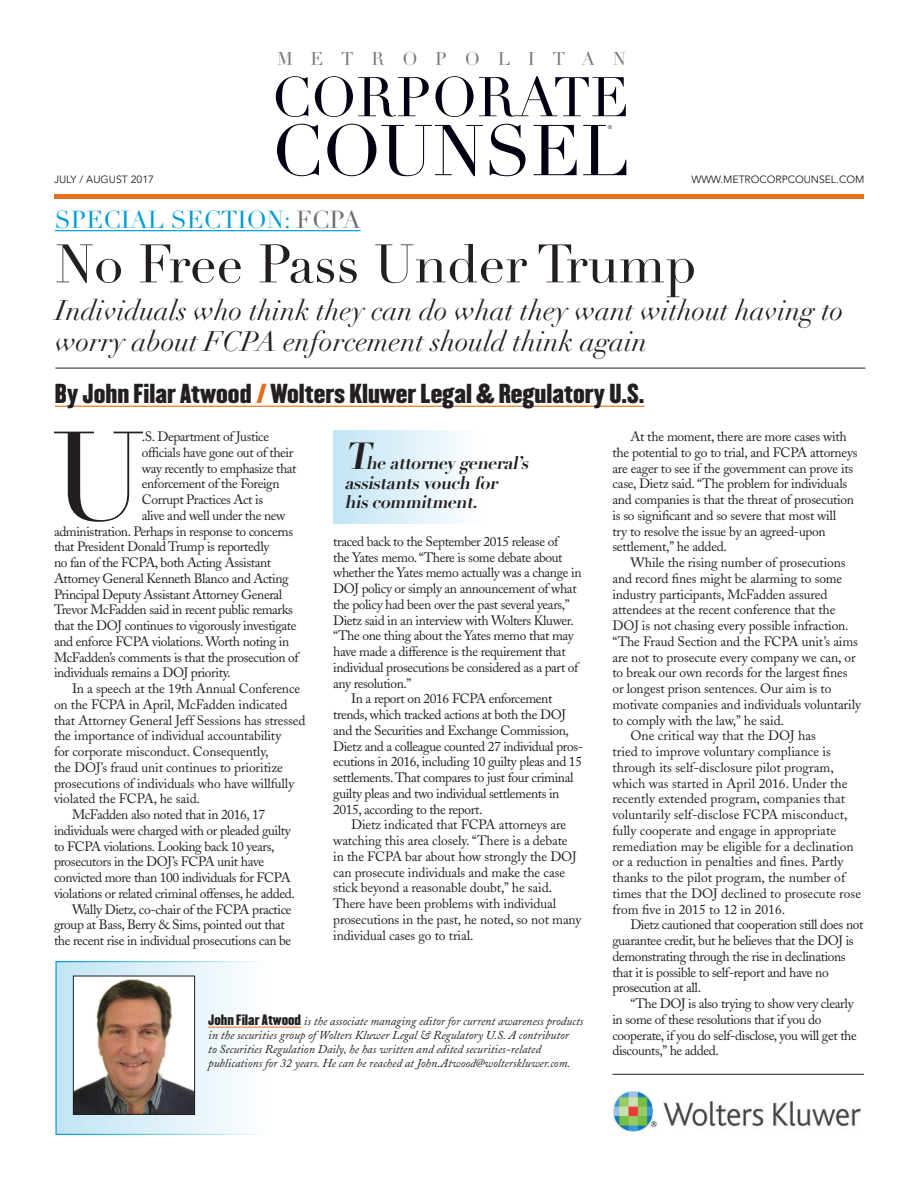
<style>
.page{position:relative;width:918px;height:1188px;background:#fff}
.page>*{position:absolute;margin:0;border:0;box-sizing:border-box;transform-origin:0 0}
.Article_Text_Indente{font:124.05px "Didot LT Std";color:#231f20}
.t1{font:70.65px "Didot LT Std";color:#000012}
.t2{font:54.9px "Didot LT Std";color:#000012}
.Headline_5_10_15{font:53.25px "Didot";color:#231f20}
.Deck_5_10_15{font:italic 27.9px "Didot LT Std";color:#231f20}
.Article_Interview_To{font:24px "Champion HTF Welterweight";color:#231f20}
.Headline_5_10_15-2{font:24px "Didot";color:#009cd6}
.t3{font:18.3px "Didot LT Std";letter-spacing:.97em;color:#76787b}
.Pull_Quote_5_10_15{font:italic 700 18px/19.2px "Didot LT Std";color:#231f20}
.Article_Text_Indente-2{font:13.5px/15.8px "Adobe Caslon";letter-spacing:-.025em;color:#231f20}
.Article_Text_Indente-3{font:13.5px/15.8px "Adobe Caslon";color:#231f20}
.Bio_Ital_no_hyphen{font:italic 12px/13.8px "Adobe Caslon";color:#231f20}
.t4{font:10.5px "Avenir";letter-spacing:-.005em;color:#231f20}
.t5{font:300 5.55px "Avenir";color:#231f20}
.s1{color:#6c6d70}
.s2{color:#e4701e}
.s3{font-size:37.2px}
.s4{font-family:"Champion HTF Welterweight";font-style:normal;font-size:13.2px}
</style>
<div class="page">
<hr style="left:54px;top:194px;width:810px;height:4px;background:#e4701e">
<hr style="left:612px;top:1074px;width:252px;height:1px;background:#231f20">
<hr style="left:55px;top:368px;width:810px;height:1px;background:#231f20">
<hr style="left:55px;top:406px;width:589px;height:1px;background:#e4701e">
<img style="left:613px;top:1090px;width:248px;height:42px">
<svg style="left:55px;top:961px;width:215px;height:174px"></svg>
<img style="left:75px;top:978px;width:118px;height:135px">
<div style="left:73px;top:976px;width:122px;height:139px;border:1px solid #231f20"></div>
<hr style="left:208px;top:1027px;width:93px;height:1px;background:#e4701e">
<div style="left:333px;top:430px;width:150px;height:94px;background:linear-gradient(to right,#c1e4f5,#fdfefe)"></div>
<hr style="left:55px;top:230px;width:306px;height:1px;background:#009cd6">
<p class="t3" style="left:277px;top:47px;width:350px">METROPOLITAN</p>
<p class="t2" style="left:272px;top:65px;width:359px">CORPORATE</p>
<p class="t1" style="left:272px;top:109px;width:359px">COUNSEL</p>
<p class="t5" style="left:608px;top:124px;width:6px">®</p>
<p class="t4" style="left:54px;top:174px;width:102px">JULY / AUGUST 2017</p>
<p class="t4" style="left:692px;top:174px;width:174px">WWW.METROCORPCOUNSEL.COM</p>
<p class="Headline_5_10_15-2" style="left:55px;top:206px;width:307px">SPECIAL SECTION: <span class="s1">FCPA</span></p>
<p class="Headline_5_10_15" style="left:55px;top:232px;width:643px">No Free Pass Under Trump</p>
<p class="Deck_5_10_15" style="left:55px;top:293px;width:789px">Individuals who think they can do what they want without having to</p>
<p class="Deck_5_10_15" style="left:55px;top:325px;width:593px">worry about FCPA enforcement should think again</p>
<p class="Article_Interview_To" style="left:55px;top:378px;width:591px">By John Filar Atwood <span class="s2">/</span> Wolters Kluwer Legal &amp; Regulatory U.S.</p>
<p class="Article_Text_Indente" style="left:51px;top:403px;width:96px">U</p>
<p class="Article_Text_Indente-2" style="left:142px;top:429px;width:129px">.S. Department of Justice</p>
<p class="Article_Text_Indente-2" style="left:142px;top:445px;width:153px">officials have gone out of their</p>
<p class="Article_Text_Indente-2" style="left:142px;top:460px;width:156px">way recently to emphasize that</p>
<p class="Article_Text_Indente-2" style="left:142px;top:476px;width:139px">enforcement of the Foreign</p>
<p class="Article_Text_Indente-2" style="left:142px;top:492px;width:123px">Corrupt Practices Act is</p>
<p class="Article_Text_Indente-2" style="left:142px;top:508px;width:145px">alive and well under the new</p>
<p class="Article_Text_Indente-2" style="left:54px;top:523px;width:241px">administration. Perhaps in response to concerns</p>
<p class="Article_Text_Indente-2" style="left:54px;top:539px;width:217px">that President Donald Trump is reportedly</p>
<p class="Article_Text_Indente-2" style="left:54px;top:555px;width:219px">no fan of the FCPA, both Acting Assistant</p>
<p class="Article_Text_Indente-2" style="left:54px;top:571px;width:236px">Attorney General Kenneth Blanco and Acting</p>
<p class="Article_Text_Indente-2" style="left:54px;top:586px;width:230px">Principal Deputy Assistant Attorney General</p>
<p class="Article_Text_Indente-2" style="left:54px;top:602px;width:240px">Trevor McFadden said in recent public remarks</p>
<p class="Article_Text_Indente-2" style="left:54px;top:618px;width:244px">that the DOJ continues to vigorously investigate</p>
<p class="Article_Text_Indente-2" style="left:54px;top:634px;width:237px">and enforce FCPA violations. Worth noting in</p>
<p class="Article_Text_Indente-2" style="left:54px;top:649px;width:246px">McFadden’s comments is that the prosecution of</p>
<p class="Article_Text_Indente-2" style="left:54px;top:665px;width:178px">individuals remains a DOJ priority.</p>
<p class="Article_Text_Indente-2" style="left:54px;top:681px;width:253px;text-indent:18px">In a speech at the 19th Annual Conference on the FCPA in April, McFadden indicated that Attorney General Jeff Sessions has stressed the importance of individual accountability<br>for corporate misconduct. Consequently,<br>the DOJ’s fraud unit continues to prioritize prosecutions of individuals who have willfully violated the FCPA, he said.</p>
<p class="Article_Text_Indente-2" style="left:54px;top:807px;width:242px;text-indent:18px">McFadden also noted that in 2016, 17 individuals were charged with or pleaded guilty to FCPA violations. Looking back 10 years, prosecutors in the DOJ’s FCPA unit have convicted more than 100 individuals for FCPA violations or related criminal offenses, he added.</p>
<p class="Article_Text_Indente-2" style="left:54px;top:901px;width:239px;text-indent:18px">Wally Dietz, co-chair of the FCPA practice group at Bass, Berry &amp; Sims, pointed out that the recent rise in individual prosecutions can be</p>
<p class="Pull_Quote_5_10_15" style="left:344px;top:454px;width:190px"><span class="s3">T</span>heattorney general’s assistantsvouch for hiscommitment.</p>
<p class="Article_Text_Indente-2" style="left:333px;top:534px;width:250px">traced back to the September 2015 release of<br>the Yates memo. “There is some debate about whether the Yates memo actually was a change in DOJ policy or simply an announcement of what the policy had been over the past several years,” Dietz said in an interview with Wolters Kluwer. “The one thing about the Yates memo that may have made a difference is the requirement that individual prosecutions be considered as a part of any resolution.”</p>
<p class="Article_Text_Indente-2" style="left:333px;top:691px;width:251px;text-indent:18px">In a report on 2016 FCPA enforcement trends, which tracked actions at both the DOJ and the Securities and Exchange Commission, Dietz and a colleague counted 27 individual pros&shy;ecutions in 2016, including 10 guilty pleas and 15 settlements. That compares to just four criminal guilty pleas and two individual settlements in 2015, according to the report.</p>
<p class="Article_Text_Indente-2" style="left:333px;top:817px;width:250px;text-indent:18px">Dietz indicated that FCPA attorneys are watching this area closely. “There is a debate in the FCPA bar about how strongly the DOJ can prosecute individuals and make the case stick beyond a reasonable doubt,” he said.<br>There have been problems with individual prosecutions in the past, he noted, so not many individual cases go to trial.</p>
<p class="Bio_Ital_no_hyphen" style="left:208px;top:1015px;width:377px"><span class="s4">John Filar Atwood</span> is the associate managing editor for current awareness products in the securities group of Wolters Kluwer Legal &amp; Regulatory U.S. A contributor<br>to Securities Regulation Daily, he has written and edited securities-related publications for 32 years. He can be reached at John.Atwood@wolterskluwer.com.</p>
<p class="Article_Text_Indente-2" style="left:612px;top:429px;width:247px;text-indent:18px">At the moment, there are more cases with the potential to go to trial, and FCPA attorneys are eager to see if the government can prove its case, Dietz said. “The problem for individuals and companies is that the threat of prosecution is so significant and so severe that most will<br>try to resolve the issue by an agreed-upon settlement,” he added.</p>
<p class="Article_Text_Indente-2" style="left:612px;top:555px;width:250px;text-indent:18px">While the rising number of prosecutions and record fines might be alarming to some industry participants, McFadden assured attendees at the recent conference that the DOJ is not chasing every possible infraction. “The Fraud Section and the FCPA unit’s aims are not to prosecute every company we can, or to break our own records for the largest fines or longest prison sentences. Our aim is to motivate companies and individuals voluntarily to comply with the law,” he said.</p>
<p class="Article_Text_Indente-3" style="left:612px;top:728px;width:250px;text-indent:18px">One critical way that the DOJ has<br>tried to improve voluntary compliance is through its self-disclosure pilot program, which was started in April 2016. Under the recently extended program, companies that voluntarily self-disclose FCPA misconduct, fully cooperate and engage in appropriate remediation may be eligible for a declination or a reduction in penalties and fines. Partly thanks to the pilot program, the number of times that the DOJ declined to prosecute rose from five in 2015 to 12 in 2016.</p>
<p class="Article_Text_Indente-2" style="left:612px;top:917px;width:252px;text-indent:18px">Dietz cautioned that cooperation still does not guarantee credit, but he believes that the DOJ is demonstrating through the rise in declinations that it is possible to self-report and have no prosecution at all.</p>
<p class="Article_Text_Indente-2" style="left:612px;top:996px;width:246px;text-indent:18px">“The DOJ is also trying to show very clearly in some of these resolutions that if you do cooperate, if you do self-disclose, you will get the discounts,” he added.</p>
</div>
